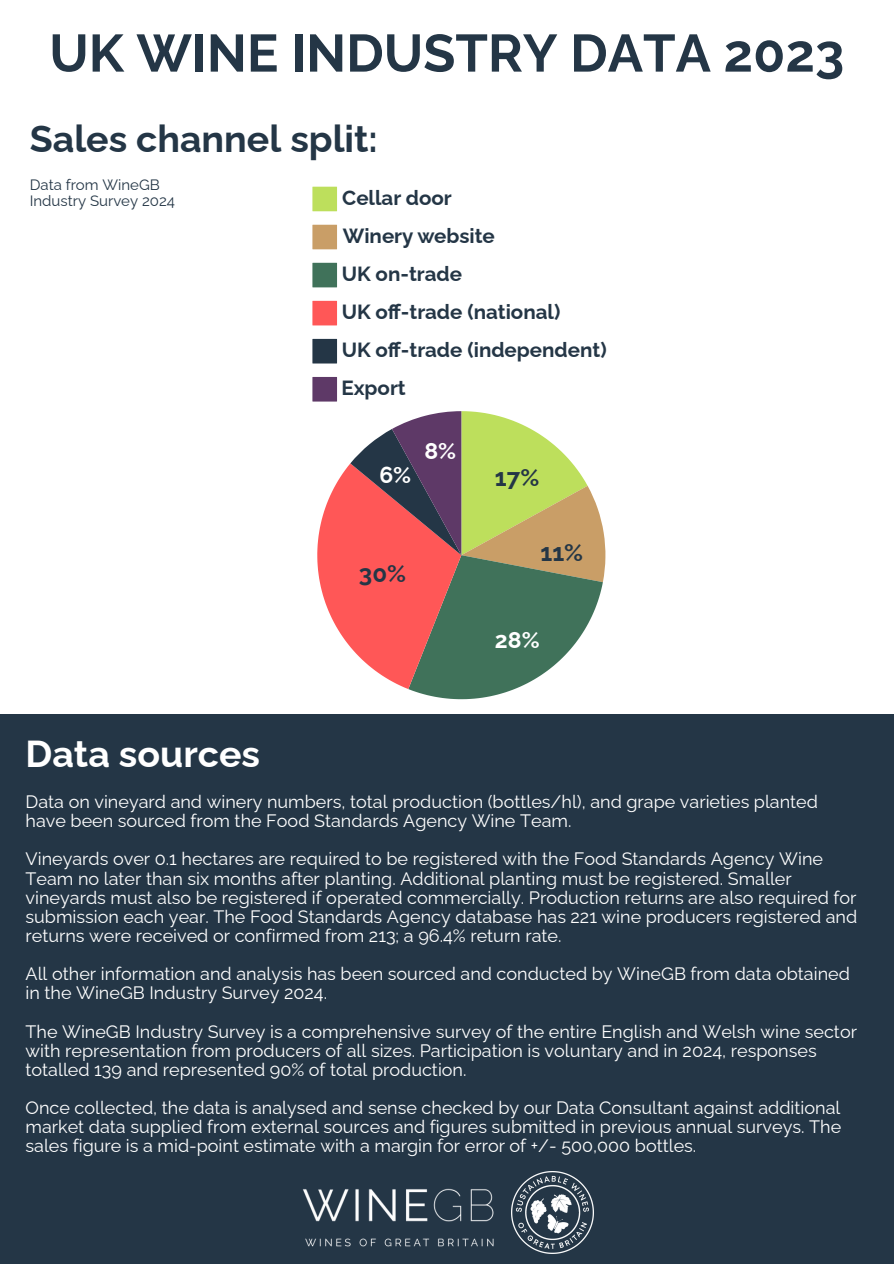
<style>
.page{position:relative;width:894px;height:1264px;background:#fff}
.page>*{position:absolute;margin:0;border:0;box-sizing:border-box;transform-origin:0 0}
.t1{font:700 52.5px "Raleway";color:#243646}
.t2{font:700 37.5px "Raleway";color:#243646}
.t3{font:700 37.5px "Raleway";color:#fff}
.t4{font:700 24.15px "Raleway";color:#243646}
.t5{font:700 22.8px "Raleway";color:#fff}
.t6{font:700 20.55px/38.1px "Raleway";color:#243646}
.t7{font:18px/19.2px "Raleway";color:#fff}
.t8{font:15px/15.8px "Raleway";color:#243646}
</style>
<div class="page">
<svg style="left:312px;top:187px;width:25px;height:24px"></svg>
<svg style="left:312px;top:225px;width:25px;height:24px"></svg>
<svg style="left:312px;top:263px;width:25px;height:24px"></svg>
<svg style="left:312px;top:301px;width:25px;height:24px"></svg>
<svg style="left:312px;top:339px;width:25px;height:24px"></svg>
<svg style="left:312px;top:377px;width:25px;height:24px"></svg>
<svg style="left:317px;top:411px;width:288px;height:288px"></svg>
<div style="left:0;top:713px;width:893px;height:550px;background:#243646"></div>
<img style="left:511px;top:1171px;width:82px;height:82px">
<img style="left:302px;top:1188px;width:192px;height:59px">
<h4 class="t1" style="left:49px;top:22px;width:796px">UK WINE INDUSTRY DATA 2023</h4>
<h1 class="t2" style="left:30px;top:117px;width:349px">Sales channel split:</h1>
<h3 class="t8" style="left:30px;top:177px;width:147px">Data from WineGB<br>Industry Survey 2024</h3>
<p class="t6" style="left:341px;top:178px;width:267px">Cellar door<br>Winery website<br>UK on-trade<br>UK off-trade (national)<br>UK off-trade (independent)<br>Export</p>
<p class="t5" style="left:379px;top:461px;width:33px">6%</p>
<h3 class="t5" style="left:424px;top:437px;width:33px">8%</h3>
<h2 class="t4" style="left:359px;top:559px;width:49px">30%</h2>
<h3 class="t4" style="left:495px;top:463px;width:46px">17%</h3>
<h3 class="t4" style="left:540px;top:538px;width:44px">11%</h3>
<h3 class="t5" style="left:495px;top:626px;width:46px">28%</h3>
<h3 class="t3" style="left:26px;top:731px;width:236px">Data sources</h3>
<h2 class="t7" style="left:26px;top:792px;width:793px">Data on vineyard and winery numbers, total production (bottles/hl), and grape varieties planted have been sourced from the Food Standards Agency Wine Team.</h2>
<h4 class="t7" style="left:26px;top:849px;width:833px">Vineyards over 0.1 hectares are required to be registered with the Food Standards Agency Wine Team no later than six months after planting. Additional planting must be registered. Smaller vineyards must also be registered if operated commercially. Production returns are also required for submission each year. The Food Standards Agency database has 221 wine producers registered and returns were received or confirmed from 213; a 96.4% return rate.</h4>
<h4 class="t7" style="left:26px;top:964px;width:825px">All other information and analysis has been sourced and conducted by WineGB from data obtained in the WineGB Industry Survey 2024.</h4>
<h4 class="t7" style="left:26px;top:1021px;width:832px">The WineGB Industry Survey is a comprehensive survey of the entire English and Welsh wine sector with representation from producers of all sizes. Participation is voluntary and in 2024, responses totalled 139 and represented 90% of total production.</h4>
<h4 class="t7" style="left:26px;top:1098px;width:817px;text-align:justify">Once collected, the data is analysed and sense checked by our Data Consultant against additional market data supplied from external sources and figures submitted in previous annual surveys. The sales figure is a mid-point estimate with a margin for error of +/- 500,000 bottles.</h4>
</div>
